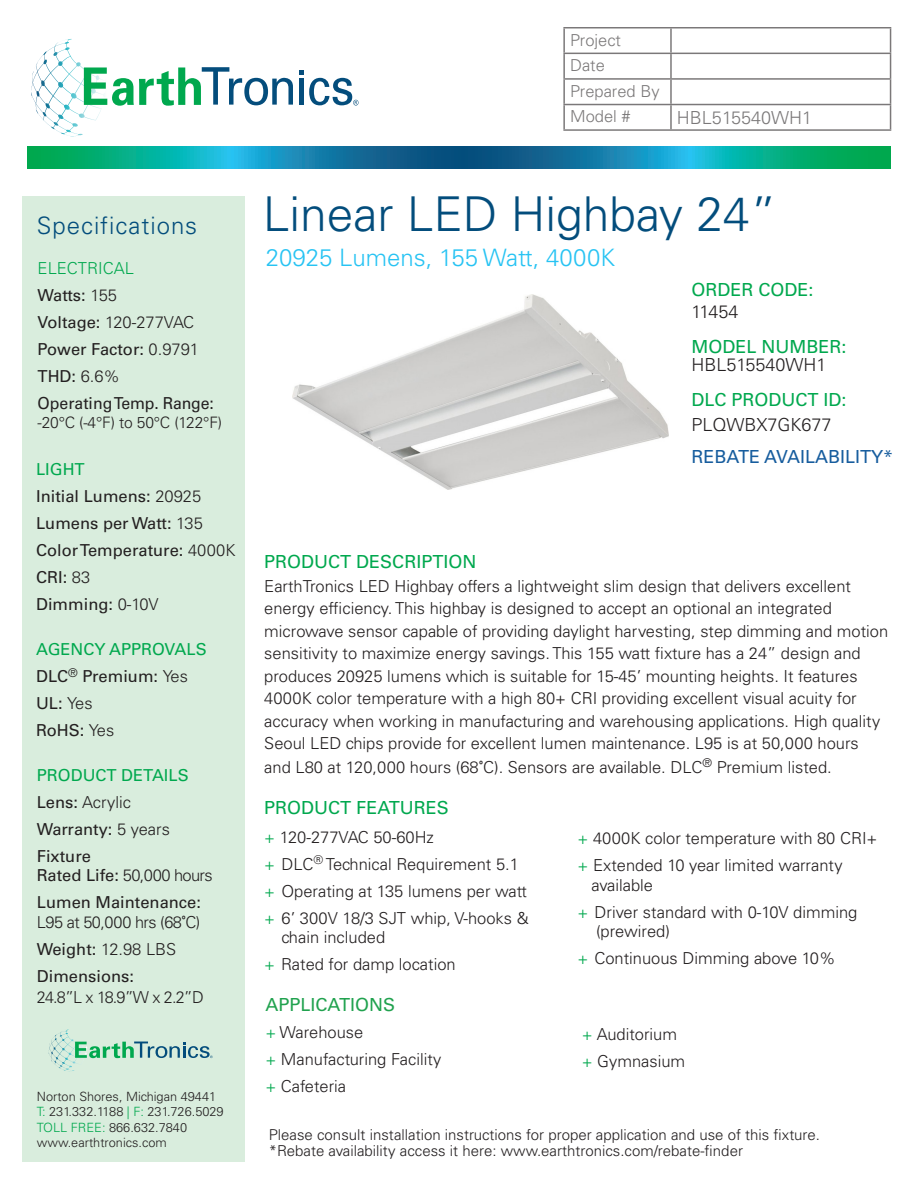
<style>
.page{position:relative;width:918px;height:1188px;background:#fff}
.page>*{position:absolute;margin:0;border:0;box-sizing:border-box;transform-origin:0 0}
.t1{font:300 48px "Univers LT Std";color:#034d7c}
.t2{font:300 24px "Univers LT Std";color:#27c3f3}
.t3{font:300 24px "Univers LT Std";letter-spacing:.04em;color:#034d7c}
.t4{font:18px "Univers LT Std";color:#00a84e}
.t5{font:300 18px "Univers LT Std";color:#231f20}
.t6{font:18px "Univers LT Std";color:#175d9e}
.t7{font:18px "Univers LT Std";color:#21a24f}
.t8{font:300 16.5px/22.5px "Univers LT Std";color:#231f20}
.t9{font:16.5px/27px "Univers LT Std";color:#231f20}
.t10{font:16.5px/27px "Univers LT Std";color:#00a84e}
.t11{font:300 16.5px "Univers LT Std";letter-spacing:-.04em;color:#231f20}
.t12{font:300 16.5px "Univers LT Std";letter-spacing:-.03em;color:#231f20}
.t13{font:300 15.75px "Univers LT Std";letter-spacing:-.01em;color:#231f20}
.t14{font:300 15px "Univers LT Std";color:#231f20}
.t15{font:300 12.75px/15.3px "Univers LT Std";color:#231f20}
.s1{font-weight:300;color:#00a84e}
.s2{font-weight:300}
.s3{color:#00a84e}
.s4{color:#231f20}
.s5{font-weight:300;color:#231f20}
.s6{font-weight:400}
.s7{font-family:"Adelle Sans Cnd";font-weight:400}
</style>
<div class="page">
<img style="left:292px;top:295px;width:377px;height:194px">
<div style="left:22px;top:197px;width:223px;height:965px;background:#d9eddd"></div>
<svg style="left:27px;top:146px;width:864px;height:22px;background:#0d9298"></svg>
<svg style="left:49px;top:1029px;width:19px;height:23px"></svg>
<svg style="left:75px;top:1042px;width:138px;height:16px"></svg>
<hr style="left:563px;top:27px;width:108px;height:2px;background:#231f20">
<hr style="left:563px;top:28px;width:2px;height:25px;background:#231f20">
<hr style="left:671px;top:27px;width:220px;height:2px;background:#231f20">
<hr style="left:670px;top:28px;width:2px;height:25px;background:#231f20">
<hr style="left:563px;top:53px;width:108px;height:1px;background:#231f20">
<hr style="left:563px;top:54px;width:2px;height:24px;background:#231f20">
<hr style="left:671px;top:53px;width:220px;height:1px;background:#231f20">
<hr style="left:670px;top:54px;width:2px;height:24px;background:#231f20">
<hr style="left:563px;top:78px;width:108px;height:2px;background:#231f20">
<hr style="left:563px;top:80px;width:2px;height:24px;background:#231f20">
<hr style="left:671px;top:78px;width:220px;height:2px;background:#231f20">
<hr style="left:670px;top:80px;width:2px;height:24px;background:#231f20">
<hr style="left:563px;top:104px;width:108px;height:1px;background:#231f20">
<hr style="left:563px;top:105px;width:2px;height:24px;background:#231f20">
<hr style="left:671px;top:104px;width:220px;height:1px;background:#231f20">
<hr style="left:670px;top:105px;width:2px;height:24px;background:#231f20">
<svg style="left:890px;top:28px;width:1px;height:101px"></svg>
<hr style="left:563px;top:129px;width:108px;height:2px;background:#231f20">
<hr style="left:671px;top:129px;width:220px;height:2px;background:#231f20">
<svg style="left:32px;top:39px;width:39px;height:53px"></svg>
<svg style="left:84px;top:67px;width:209px;height:39px"></svg>
<svg style="left:299px;top:70px;width:59px;height:36px"></svg>
<p class="t3" style="left:37px;top:211px;width:162px">Specifications</p>
<p class="t9" style="left:38px;top:254px;width:158px"><span class="s1">ELECTRICAL<br></span>Watts: <span class="s2">155<br></span>Voltage: <span class="s2">120-277VAC</span></p>
<p class="t9" style="left:38px;top:335px;width:163px">Power Factor: <span class="s2">0.9791</span></p>
<p class="t9" style="left:38px;top:362px;width:178px">THD: <span class="s2">6.6%<br></span>Operating Temp. Range:</p>
<p class="t13" style="left:38px;top:413px;width:186px">-20°C (-4°F) to 50°C (122°F)</p>
<p class="t9" style="left:36px;top:455px;width:168px"><span class="s3">LIGHT<br></span>Initial Lumens: <span class="s2">20925<br></span>Lumens per Watt: <span class="s2">135</span></p>
<p class="t9" style="left:36px;top:536px;width:201px">Color Temperature: <span class="s2">4000K</span></p>
<p class="t9" style="left:36px;top:563px;width:124px">CRI: <span class="s2">83<br></span>Dimming: <span class="s2">0-10V</span></p>
<p class="t10" style="left:36px;top:635px;width:172px">AGENCY APPROVALS</p>
<p class="t9" style="left:36px;top:662px;width:153px">DLC<sup>®</sup> Premium: <span class="s2">Yes<br></span>UL: <span class="s2">Yes</span></p>
<p class="t9" style="left:36px;top:716px;width:80px">RoHS: <span class="s2">Yes</span></p>
<p class="t10" style="left:37px;top:761px;width:153px">PRODUCT DETAILS<br><span class="s4">Lens:</span> <span class="s5">Acrylic<br></span><span class="s4">Warranty:</span> <span class="s5">5 years</span></p>
<p class="t9" style="left:37px;top:842px;width:56px">Fixture</p>
<p class="t11" style="left:37px;top:865px;width:177px"><span class="s6">Rated Life:</span> 50,000 hours</p>
<p class="t9" style="left:37px;top:889px;width:166px">Lumen Maintenance:</p>
<p class="t12" style="left:37px;top:912px;width:165px">L95 at 50,000 hrs (68<span class="s7">°</span>C)</p>
<p class="t8" style="left:37px;top:937px;width:141px"><span class="s6">Weight:</span> 12.98 LBS</p>
<p class="t9" style="left:37px;top:962px;width:99px">Dimensions:</p>
<p class="t8" style="left:37px;top:985px;width:168px">24.8”L x 18.9”W x 2.2”D</p>
<p class="t15" style="left:37px;top:1089px;width:188px">Norton Shores, Michigan 49441<br><span class="s3">T:</span> 231.332.1188 <span class="s3">| F:</span> 231.726.5029<br><span class="s3">TOLL FREE:</span> 866.632.7840 www.earthtronics.com</p>
<p class="t8" style="left:570px;top:27px;width:91px;line-height:25.7px">Project<br>Date<br>Prepared By<br>Model #</p>
<p class="t5" style="left:677px;top:106px;width:137px">HBL515540WH1</p>
<p class="t1" style="left:263px;top:185px;width:515px">Linear LED Highbay 24”</p>
<p class="t2" style="left:266px;top:243px;width:351px">20925 Lumens, 155 Watt, 4000K</p>
<p class="t4" style="left:692px;top:279px;width:124px">ORDER CODE:</p>
<p class="t5" style="left:692px;top:301px;width:49px">11454</p>
<p class="t4" style="left:692px;top:336px;width:157px">MODEL NUMBER:</p>
<p class="t5" style="left:692px;top:354px;width:137px">HBL515540WH1</p>
<p class="t4" style="left:692px;top:389px;width:157px">DLC PRODUCT ID:</p>
<p class="t5" style="left:692px;top:414px;width:142px">PLQWBX7GK677</p>
<p class="t6" style="left:692px;top:446px;width:203px">REBATE AVAILABILITY*</p>
<p class="t4" style="left:264px;top:550px;width:214px">PRODUCT DESCRIPTION</p>
<p class="t8" style="left:264px;top:574px;width:588px">EarthTronics LED Highbay offers a lightweight slim design that delivers excellent</p>
<p class="t8" style="left:264px;top:597px;width:569px">energy efficiency. This highbay is designed to accept an optional an integrated</p>
<p class="t8" style="left:264px;top:619px;width:626px">microwave sensor capable of providing daylight harvesting, step dimming and motion sensitivity to maximize energy savings. This 155 watt fixture has a 24” design and produces 20925 lumens which is suitable for 15-45’ mounting heights. It features 4000K color temperature with a high 80+ CRI providing excellent visual acuity for accuracy when working in manufacturing and warehousing applications. High quality Seoul LED chips provide for excellent lumen maintenance. L95 is at 50,000 hours</p>
<p class="t8" style="left:264px;top:756px;width:569px">and L80 at 120,000 hours (68<span class="s7">°</span>C). Sensors are available. DLC<sup>®</sup> Premium listed.</p>
<p class="t4" style="left:264px;top:797px;width:186px">PRODUCT FEATURES</p>
<p class="t8" style="left:264px;top:826px;width:171px"><span class="s3">+</span> 120-277VAC 50-60Hz</p>
<p class="t8" style="left:264px;top:853px;width:256px"><span class="s3">+</span> DLC<sup>®</sup> Technical Requirement 5.1</p>
<p class="t8" style="left:264px;top:880px;width:264px"><span class="s3">+</span> Operating at 135 lumens per watt</p>
<p class="t8" style="left:282px;top:908px;width:249px;line-height:19.5px;text-indent:-17px"><span class="s3">+</span> 6’ 300V 18/3 SJT whip, V-hooks &amp; chain included</p>
<p class="t8" style="left:264px;top:953px;width:193px"><span class="s3">+</span> Rated for damp location</p>
<p class="t8" style="left:578px;top:827px;width:301px"><span class="s3">+</span> 4000K color temperature with 80 CRI+</p>
<p class="t8" style="left:578px;top:854px;width:266px"><span class="s3">+</span> Extended 10 year limited warranty</p>
<p class="t8" style="left:591px;top:874px;width:63px">available</p>
<p class="t8" style="left:596px;top:902px;width:263px;line-height:19.5px;text-indent:-18px"><span class="s3">+</span> Driver standard with 0-10V dimming (prewired)</p>
<p class="t8" style="left:578px;top:947px;width:259px"><span class="s3">+</span> Continuous Dimming above 10%</p>
<p class="t7" style="left:265px;top:994px;width:131px">APPLICATIONS</p>
<p class="t8" style="left:265px;top:1018px;width:178px;line-height:27px"><span class="s3">+</span> Warehouse<br><span class="s3">+</span> Manufacturing Facility <span class="s3">+</span> Cafeteria</p>
<p class="t8" style="left:582px;top:1023px;width:97px"><span class="s3">+</span> Auditorium</p>
<p class="t8" style="left:582px;top:1050px;width:105px"><span class="s3">+</span> Gymnasium</p>
<p class="t14" style="left:269px;top:1126px;width:553px">Please consult installation instructions for proper application and use of this fixture.</p>
<p class="t14" style="left:269px;top:1142px;width:476px">*Rebate availability access it here: www.earthtronics.com/rebate-finder</p>
</div>
